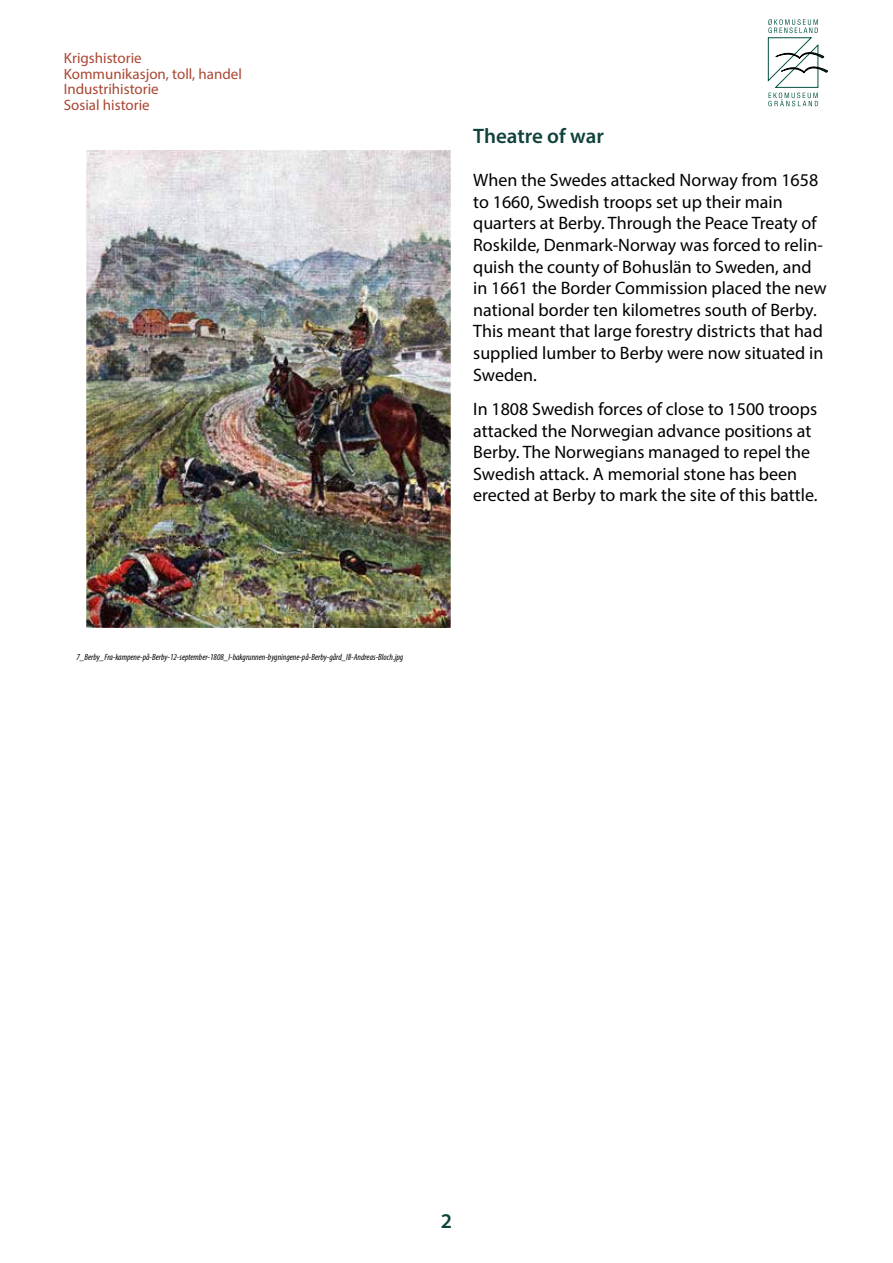
<style>
.page{position:relative;width:893px;height:1263px;background:#fff}
.page>*{position:absolute;margin:0;border:0;box-sizing:border-box;transform-origin:0 0}
.t1{font:600 21px "Myriad Pro";color:#10433b}
.t2{font:18px/21.6px "Myriad Pro";color:#000}
.t3{font:15px/15.8px "Myriad Pro";color:#aa4632}
.t4{font:italic condensed 9px "Myriad Pro";color:#000}
</style>
<div class="page">
<svg style="left:768px;top:19px;width:60px;height:87px"></svg>
<img style="left:87px;top:151px;width:363px;height:476px">
<p class="t3" style="left:64px;top:50px;width:180px">Krigshistorie<br>Kommunikasjon, toll, handel<br>Industrihistorie<br>Sosial historie</p>
<p class="t4" style="left:77px;top:651px;width:328px">7_Berby_Fra-kampene-på-Berby-12-september-1808_I-bakgrunnen-bygningene-på-Berby-gård_Ill-Andreas-Bloch.jpg</p>
<p class="t1" style="left:473px;top:123px;width:132px">Theatre of war</p>
<p class="t2" style="left:473px;top:169px;width:355px">When the Swedes attacked Norway from 1658 to 1660, Swedish troops set up their main quarters at Berby. Through the Peace Treaty of Roskilde, Denmark-Norway was forced to relin&shy;quish the county of Bohuslän to Sweden, and in 1661 the Border Commission placed the new national border ten kilometres south of Berby.<br>This meant that large forestry districts that had supplied lumber to Berby were now situated in Sweden.</p>
<p class="t2" style="left:473px;top:398px;width:346px">In 1808 Swedish forces of close to 1500 troops attacked the Norwegian advance positions at Berby. The Norwegians managed to repel the Swedish attack. A memorial stone has been erected at Berby to mark the site of this battle.</p>
<p class="t1" style="left:441px;top:1207px;width:13px">2</p>
</div>
